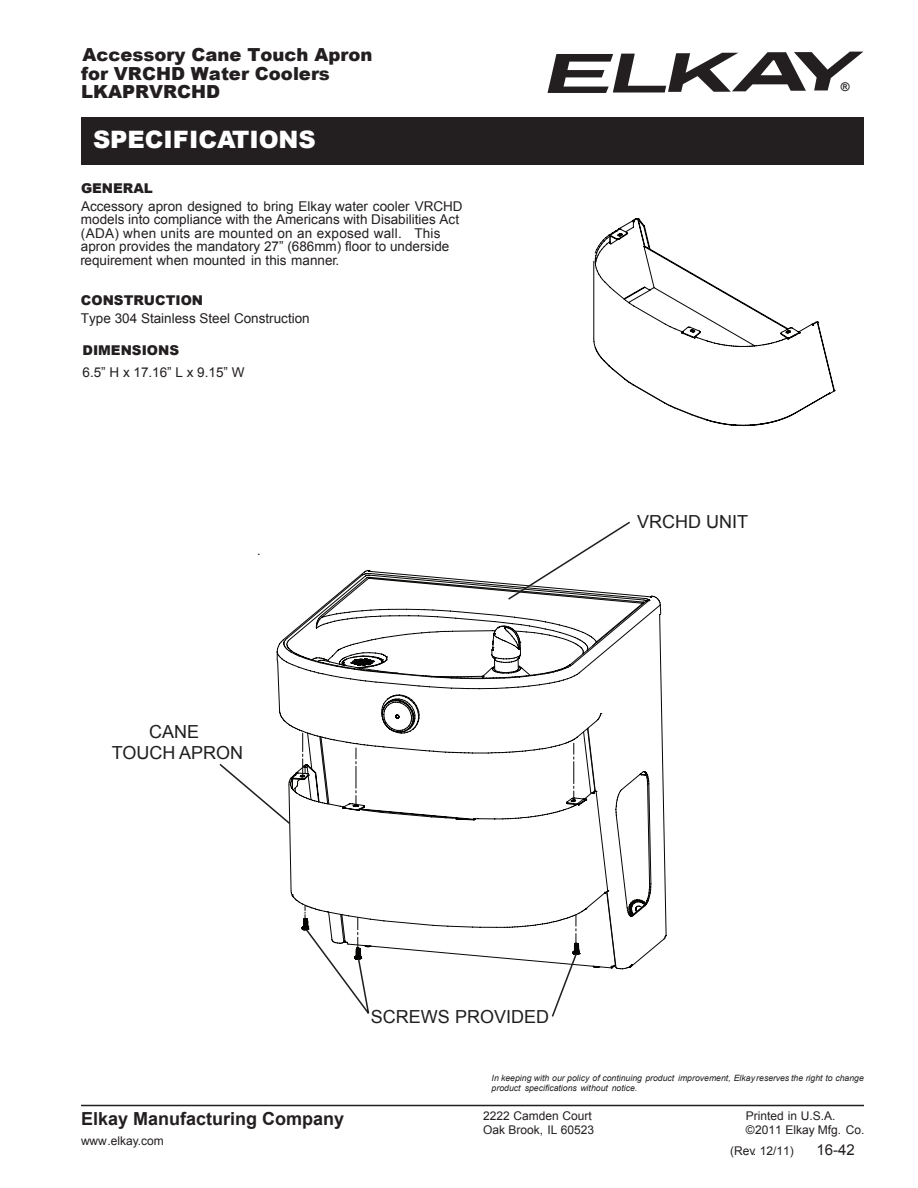
<style>
.page{position:relative;width:918px;height:1188px;background:#fff}
.page>*{position:absolute;margin:0;border:0;box-sizing:border-box;transform-origin:0 0}
.t1{font:900 24px "Arial";color:#fff}
.t2{font:900 18px/18px "Arial";color:#231f20}
.t3{font:18px/20.7px "Arial";color:#211e1e;text-align:center}
.t4{font:700 18px "Arial";color:#231f20}
.t5{font:15px "Arial";color:#231f20}
.t6{font:13.5px/13.5px "Arial";color:#231f20}
.t7{font:900 13.5px "Arial";color:#231f20}
.t8{font:12px/13.5px "Arial";color:#231f20}
.t9{font:700 12px "Arial";color:#231f20}
.t10{font:italic 8.7px/9.8px "Arial";color:#231f20}
</style>
<div class="page">
<svg style="left:548px;top:52px;width:315px;height:41px"></svg>
<div style="left:81px;top:117px;width:783px;height:48px;background:#231f20"></div>
<hr style="left:81px;top:1105px;width:783px;height:1px;background:#231f20">
<svg style="left:593px;top:220px;width:242px;height:206px"></svg>
<svg style="left:609px;top:228px;width:191px;height:119px"></svg>
<svg style="left:661px;top:659px;width:6px;height:283px"></svg>
<svg style="left:632px;top:594px;width:29px;height:366px"></svg>
<svg style="left:219px;top:521px;width:413px;height:496px"></svg>
<h2 class="t2" style="left:82px;top:45px;width:292px">Accessory Cane Touch Apron</h2>
<h2 class="t2" style="left:81px;top:64px;width:250px">for VRCHD Water Coolers<br>LKAPRVRCHD</h2>
<h1 class="t1" style="left:93px;top:122px;width:224px">SPECIFICATIONS</h1>
<p class="t7" style="left:81px;top:178px;width:73px">GENERAL</p>
<p class="t6" style="left:80px;top:199px;width:384px">Accessory apron designed to bring Elkay water cooler VRCHD models into compliance with the Americans with Disabilities Act (ADA) when units are mounted on an exposed wall. This apron provides the mandatory 27” (686mm) floor to underside requirement when mounted in this manner.</p>
<p class="t7" style="left:81px;top:291px;width:124px">CONSTRUCTION</p>
<p class="t6" style="left:81px;top:312px;width:230px">Type 304 Stainless Steel Construction</p>
<p class="t7" style="left:82px;top:340px;width:98px">DIMENSIONS</p>
<p class="t6" style="left:82px;top:366px;width:164px">6.5” H x 17.16” L x 9.15” W</p>
<h2 class="t3" style="left:112px;top:721px;width:133px">CANE<br>TOUCH APRON</h2>
<p class="t9" style="left:841px;top:79px;width:10px">®</p>
<h2 class="t3" style="left:637px;top:512px;width:113px">VRCHD UNIT</h2>
<h2 class="t3" style="left:371px;top:1007px;width:180px">SCREWS PROVIDED</h2>
<p class="t10" style="left:492px;top:1073px;width:374px">In keeping with our policy of continuing product improvement, Elkay reserves the right to change product specifications without notice.</p>
<h2 class="t4" style="left:81px;top:1107px;width:265px">Elkay Manufacturing Company</h2>
<p class="t8" style="left:483px;top:1109px;width:113px">2222 Camden Court<br>Oak Brook, IL 60523</p>
<p class="t8" style="left:746px;top:1109px;width:120px">Printed in U.S.A. ©2011 Elkay Mfg. Co.</p>
<p class="t8" style="left:730px;top:1144px;width:65px">(Rev. 12/11)</p>
<p class="t5" style="left:817px;top:1139px;width:40px">16-42</p>
<p class="t8" style="left:81px;top:1134px;width:84px">www.elkay.com</p>
</div>
